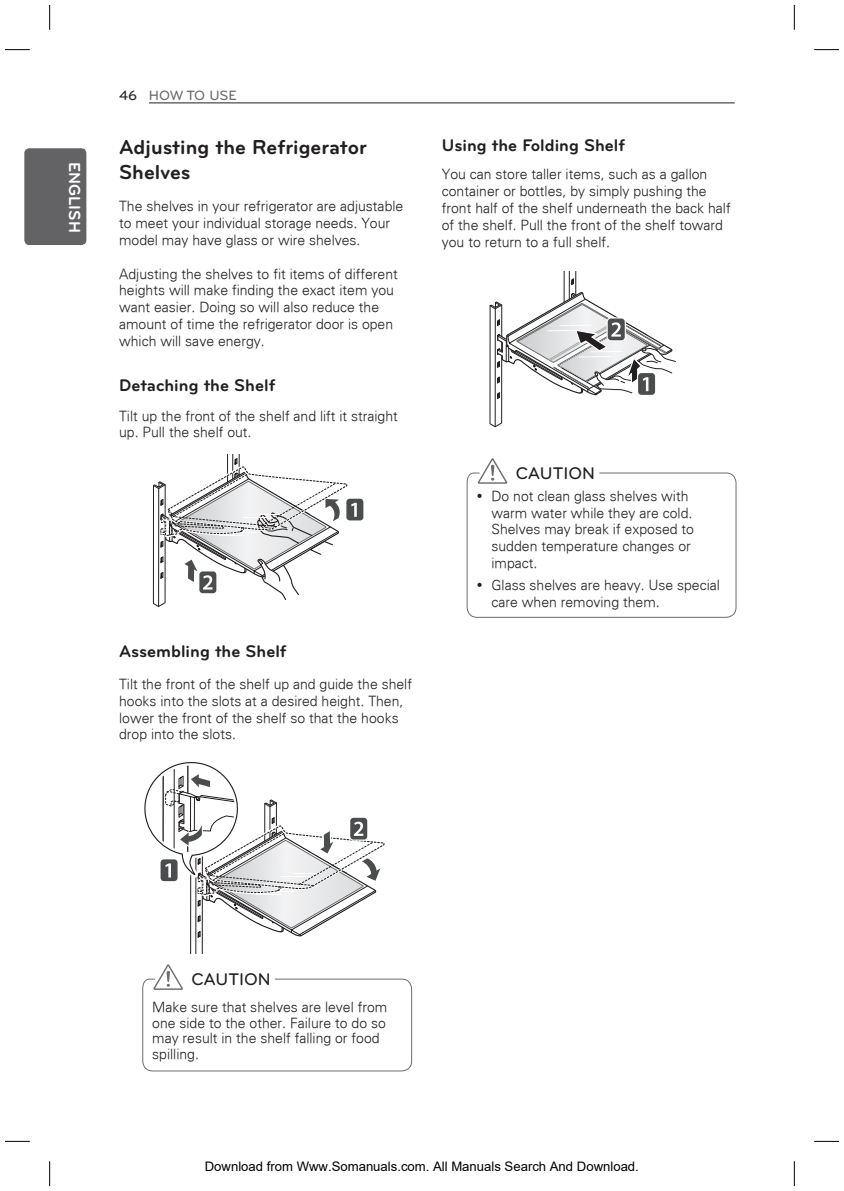
<style>
.page{position:relative;width:844px;height:1191px;background:#fff}
.page>*{position:absolute;margin:0;border:0;box-sizing:border-box;transform-origin:0 0}
.t1{font:700 21px/25.2px "Bryant LG";color:#231f20}
.t2{font:700 17.5px "Bryant LG";color:#231f20}
.t3{font:500 17.5px "Bryant LG";color:#231f20}
.t4{font:700 16.62px "Bryant LG";color:#fff}
.t5{font:300 14px/16.8px "Univers";color:#231f20}
.t6{font:500 14px "Bryant LG";color:#6c6d70}
.t7{font:13.12px "Arial";color:#000}
.s1{color:#231f20}
</style>
<div class="page">
<hr style="left:149px;top:103px;width:585px;height:1px;background:#231f20">
<div style="left:25px;top:148px;width:61px;height:97px;background:#636366;border-radius:5px"></div>
<div style="left:345px;top:497px;width:19px;height:24px;border:2px solid #fff;border-radius:3px"></div>
<div style="left:346px;top:499px;width:17px;height:21px;background:#4b4c4d;border-radius:3px"></div>
<svg style="left:152px;top:454px;width:204px;height:153px"></svg>
<svg style="left:144px;top:762px;width:241px;height:191px"></svg>
<svg style="left:489px;top:272px;width:187px;height:156px"></svg>
<svg style="left:142px;top:964px;width:270px;height:107px"></svg>
<svg style="left:5px;top:1141px;width:25px;height:1px"></svg>
<svg style="left:5px;top:49px;width:25px;height:1px"></svg>
<svg style="left:814px;top:1141px;width:24px;height:1px"></svg>
<svg style="left:814px;top:49px;width:24px;height:1px"></svg>
<svg style="left:49px;top:1161px;width:1px;height:25px"></svg>
<svg style="left:793px;top:1161px;width:1px;height:25px"></svg>
<svg style="left:49px;top:5px;width:1px;height:25px"></svg>
<svg style="left:793px;top:5px;width:1px;height:25px"></svg>
<svg style="left:466px;top:458px;width:270px;height:160px"></svg>
<p class="t4" style="left:85px;top:162px;width:72px;rotate:90deg">ENGLISH</p>
<p class="t6" style="left:119px;top:87px;width:119px"><span class="s1">46</span> HOW TO USE</p>
<h1 class="t1" style="left:119px;top:134px;width:249px">Adjusting the Refrigerator<br>Shelves</h1>
<p class="t5" style="left:119px;top:198px;width:285px">The shelves in your refrigerator are adjustable to meet your individual storage needs. Your model may have glass or wire shelves.</p>
<p class="t5" style="left:119px;top:265px;width:280px">Adjusting the shelves to fit items of different heights will make finding the exact item you want easier. Doing so will also reduce the amount of time the refrigerator door is open which will save energy.</p>
<p class="t2" style="left:119px;top:374px;width:158px">Detaching the Shelf</p>
<p class="t5" style="left:119px;top:407px;width:280px">Tilt up the front of the shelf and lift it straight up. Pull the shelf out.</p>
<p class="t2" style="left:119px;top:640px;width:169px">Assembling the Shelf</p>
<p class="t5" style="left:119px;top:675px;width:294px">Tilt the front of the shelf up and guide the shelf hooks into the slots at a desired height. Then, lower the front of the shelf so that the hooks drop into the slots.</p>
<p class="t2" style="left:442px;top:134px;width:185px">Using the Folding Shelf</p>
<p class="t5" style="left:442px;top:166px;width:290px">You can store taller items, such as a gallon container or bottles, by simply pushing the front half of the shelf underneath the back half of the shelf. Pull the front of the shelf toward you to return to a full shelf.</p>
<p class="t3" style="left:515px;top:462px;width:25px">CAUTION</p>
<p class="t5" style="left:491px;top:487px;width:204px">Do not clean glass shelves with warm water while they are cold.<br>Shelves may break if exposed to sudden temperature changes or impact.</p>
<p class="t5" style="left:491px;top:576px;width:230px">Glass shelves are heavy. Use special care when removing them.</p>
<p class="t3" style="left:191px;top:968px;width:25px">CAUTION</p>
<p class="t5" style="left:152px;top:998px;width:236px;line-height:15.8px">Make sure that shelves are level from one side to the other. Failure to do so may result in the shelf falling or food spilling.</p>
<p class="t7" style="left:205px;top:1158px;width:435px">Download from Www.Somanuals.com. All Manuals Search And Download.</p>
</div>
